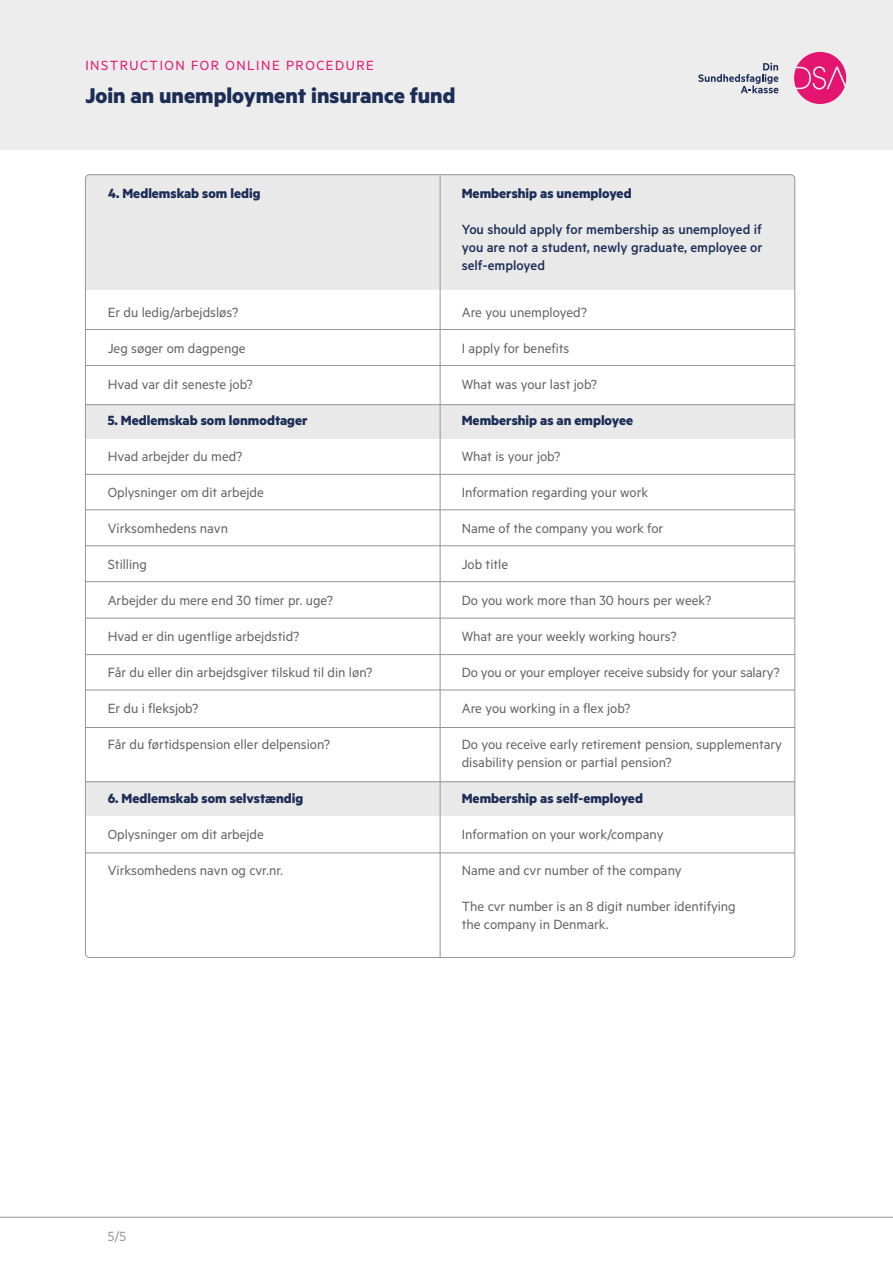
<style>
.page{position:relative;width:893px;height:1263px;background:#fff}
.page>*{position:absolute;margin:0;border:0;box-sizing:border-box;transform-origin:0 0}
.t1{font:700 24px "Metric";color:#1c2d56}
.t2{font:15px/18px "Metric";color:#646464}
.t3{font:700 15px "Metric";color:#1c2d56}
.t4{font:500 15px/18px "Metric";color:#1c2d56;text-align:justify}
.t5{font:15px "Metric";letter-spacing:.1em;color:#e41471}
.t6{font:15px "Metric";color:#969696}
</style>
<div class="page">
<div style="left:85px;top:781px;width:709px;height:35px;background:#e9e9e9"></div>
<hr style="left:85px;top:781px;width:710px;height:1px;background:#969696">
<div style="left:85px;top:404px;width:709px;height:35px;background:#e9e9e9"></div>
<hr style="left:85px;top:404px;width:710px;height:1px;background:#969696">
<div style="left:87px;top:176px;width:706px;height:114px;background:#e9e9e9"></div>
<hr style="left:0;top:1217px;width:893px;height:1px;background:#969696">
<hr style="left:440px;top:175px;width:1px;height:783px;background:#969696">
<hr style="left:85px;top:329px;width:710px;height:1px;background:#969696">
<hr style="left:85px;top:365px;width:710px;height:1px;background:#969696">
<hr style="left:85px;top:581px;width:710px;height:1px;background:#969696">
<hr style="left:85px;top:545px;width:710px;height:1px;background:#969696">
<hr style="left:85px;top:509px;width:710px;height:1px;background:#969696">
<hr style="left:85px;top:474px;width:710px;height:1px;background:#969696">
<hr style="left:85px;top:618px;width:710px;height:1px;background:#969696">
<hr style="left:85px;top:654px;width:710px;height:1px;background:#969696">
<hr style="left:85px;top:690px;width:710px;height:1px;background:#969696">
<hr style="left:85px;top:727px;width:710px;height:1px;background:#969696">
<hr style="left:85px;top:853px;width:710px;height:1px;background:#969696">
<div style="left:0;top:0;width:893px;height:150px;background:#ededed"></div>
<svg style="left:794px;top:52px;width:52px;height:52px"></svg>
<svg style="left:698px;top:63px;width:80px;height:30px"></svg>
<p class="t5" style="left:85px;top:56px;width:290px">INSTRUCTION FOR ONLINE PROCEDURE</p>
<h1 class="t1" style="left:85px;top:81px;width:371px">Join an unemployment insurance fund</h1>
<p class="t3" style="left:108px;top:184px;width:154px">4. Medlemskab som ledig</p>
<p class="t3" style="left:462px;top:184px;width:171px">Membership as unemployed</p>
<p class="t4" style="left:462px;top:220px;width:302px">You should apply for membership as unemployed if you are not a student, newly graduate, employee or self-employed</p>
<p class="t2" style="left:108px;top:303px;width:132px">Er du ledig/arbejdsløs?</p>
<p class="t2" style="left:462px;top:303px;width:127px">Are you unemployed?</p>
<p class="t2" style="left:108px;top:339px;width:139px">Jeg søger om dagpenge</p>
<p class="t2" style="left:462px;top:339px;width:109px">I apply for benefits</p>
<p class="t2" style="left:108px;top:375px;width:147px">Hvad var dit seneste job?</p>
<p class="t2" style="left:462px;top:375px;width:137px">What was your last job?</p>
<p class="t3" style="left:108px;top:411px;width:201px">5. Medlemskab som lønmodtager</p>
<p class="t3" style="left:462px;top:411px;width:173px">Membership as an employee</p>
<p class="t2" style="left:108px;top:447px;width:136px">Hvad arbejder du med?</p>
<p class="t2" style="left:462px;top:447px;width:100px">What is your job?</p>
<p class="t2" style="left:108px;top:483px;width:158px">Oplysninger om dit arbejde</p>
<p class="t2" style="left:462px;top:483px;width:188px">Information regarding your work</p>
<p class="t2" style="left:108px;top:519px;width:122px">Virksomhedens navn</p>
<p class="t2" style="left:462px;top:519px;width:203px">Name of the company you work for</p>
<p class="t2" style="left:108px;top:555px;width:41px">Stilling</p>
<p class="t2" style="left:462px;top:555px;width:48px">Job title</p>
<p class="t2" style="left:108px;top:591px;width:227px">Arbejder du mere end 30 timer pr. uge?</p>
<p class="t2" style="left:462px;top:591px;width:251px">Do you work more than 30 hours per week?</p>
<p class="t2" style="left:108px;top:627px;width:193px">Hvad er din ugentlige arbejdstid?</p>
<p class="t2" style="left:462px;top:627px;width:216px">What are your weekly working hours?</p>
<p class="t2" style="left:108px;top:663px;width:266px">Får du eller din arbejdsgiver tilskud til din løn?</p>
<p class="t2" style="left:462px;top:663px;width:320px">Do you or your employer receive subsidy for your salary?</p>
<p class="t2" style="left:108px;top:699px;width:92px">Er du i fleksjob?</p>
<p class="t2" style="left:462px;top:699px;width:170px">Are you working in a flex job?</p>
<p class="t2" style="left:108px;top:735px;width:224px">Får du førtidspension eller delpension?</p>
<p class="t2" style="left:462px;top:735px;width:322px">Do you receive early retirement pension, supplementary disability pension or partial pension?</p>
<p class="t3" style="left:108px;top:789px;width:197px">6. Medlemskab som selvstændig</p>
<p class="t3" style="left:462px;top:789px;width:183px">Membership as self-employed</p>
<p class="t2" style="left:108px;top:825px;width:158px">Oplysninger om dit arbejde</p>
<p class="t2" style="left:462px;top:825px;width:203px">Information on your work/company</p>
<p class="t2" style="left:108px;top:861px;width:177px">Virksomhedens navn og cvr.nr.</p>
<p class="t2" style="left:462px;top:861px;width:221px">Name and cvr number of the company</p>
<p class="t2" style="left:462px;top:897px;width:276px">The cvr number is an 8 digit number identifying the company in Denmark.</p>
<p class="t6" style="left:108px;top:1227px;width:20px">5/5</p>
</div>
